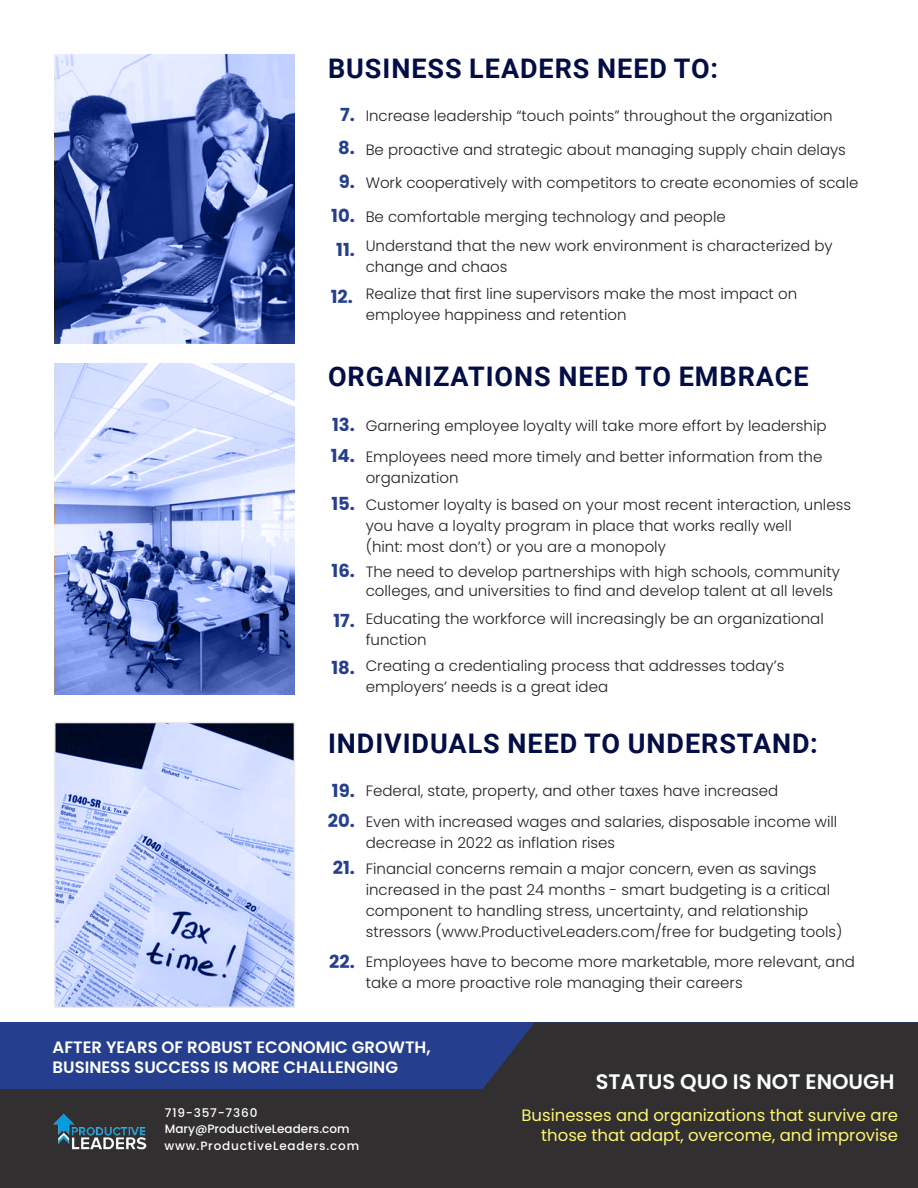
<style>
.page{position:relative;width:918px;height:1188px;background:#fff}
.page>*{position:absolute;margin:0;border:0;box-sizing:border-box;transform-origin:0 0}
.t1{font:700 27px "Roboto";letter-spacing:.035em;color:#030d46}
.t2{font:600 21px "Poppins";color:#fff}
.t3{font:700 18px "Poppins";color:#253f8e}
.t4{font:16.5px/19.8px "Poppins";color:#fff575;text-align:right}
.t5{font:600 16.5px "Poppins";color:#fff}
.t6{font:300 15px/21px "Poppins";color:#231f20}
.t7{font:500 12px "Poppins";letter-spacing:.07em;color:#fff}
.t8{font:500 12px "Poppins";color:#fff}
</style>
<div class="page">
<div style="left:0;top:1089px;width:918px;height:99px;background:#312f30"></div>
<div style="left:0;top:1022px;width:457px;height:67px;background:#253f8e"></div>
<svg style="left:457px;top:1022px;width:461px;height:67px;background:#2f303b"></svg>
<img style="left:55px;top:55px;width:239px;height:288px">
<img style="left:55px;top:364px;width:239px;height:331px">
<img style="left:57px;top:725px;width:235px;height:280px">
<div style="left:54px;top:722px;width:241px;height:286px;border:2px solid #eae8e9"></div>
<img style="left:53px;top:1113px;width:94px;height:36px">
<p class="t1" style="left:328px;top:49px;width:391px">BUSINESS LEADERS NEED TO:</p>
<p class="t3" style="left:340px;top:104px;width:16px">7.</p>
<p class="t3" style="left:338px;top:137px;width:18px">8.</p>
<p class="t3" style="left:339px;top:171px;width:18px">9.</p>
<p class="t3" style="left:331px;top:205px;width:25px">10.</p>
<p class="t3" style="left:336px;top:239px;width:20px">11.</p>
<p class="t3" style="left:331px;top:287px;width:24px">12.</p>
<p class="t6" style="left:366px;top:105px;width:468px">Increase leadership “touch points” throughout the organization</p>
<p class="t6" style="left:366px;top:139px;width:482px">Be proactive and strategic about managing supply chain delays</p>
<p class="t6" style="left:366px;top:172px;width:494px">Work cooperatively with competitors to create economies of scale</p>
<p class="t6" style="left:366px;top:206px;width:362px">Be comfortable merging technology and people</p>
<p class="t6" style="left:366px;top:235px;width:468px">Understand that the new work environment is characterized by change and chaos</p>
<p class="t6" style="left:366px;top:283px;width:433px">Realize that first line supervisors make the most impact on employee happiness and retention</p>
<p class="t1" style="left:328px;top:357px;width:482px">ORGANIZATIONS NEED TO EMBRACE</p>
<p class="t3" style="left:332px;top:414px;width:24px">13.</p>
<p class="t6" style="left:366px;top:415px;width:462px">Garnering employee loyalty will take more effort by leadership</p>
<p class="t3" style="left:331px;top:445px;width:26px">14.</p>
<p class="t6" style="left:366px;top:446px;width:458px">Employees need more timely and better information from the organization</p>
<p class="t3" style="left:331px;top:494px;width:25px">15.</p>
<p class="t6" style="left:366px;top:495px;width:487px">Customer loyalty is based on your most recent interaction, unless you have a loyalty program in place that works really well</p>
<p class="t6" style="left:366px;top:537px;width:302px">(hint: most don’t) or you are a monopoly</p>
<p class="t3" style="left:332px;top:560px;width:25px">16.</p>
<p class="t3" style="left:333px;top:611px;width:23px">17.</p>
<p class="t3" style="left:331px;top:657px;width:25px">18.</p>
<p class="t6" style="left:366px;top:562px;width:476px;line-height:19.5px">The need to develop partnerships with high schools, community colleges, and universities to find and develop talent at all levels</p>
<p class="t6" style="left:366px;top:609px;width:460px">Educating the workforce will increasingly be an organizational function</p>
<p class="t6" style="left:366px;top:655px;width:420px">Creating a credentialing process that addresses today’s employers’ needs is a great idea</p>
<p class="t1" style="left:328px;top:724px;width:491px">INDIVIDUALS NEED TO UNDERSTAND:</p>
<p class="t3" style="left:332px;top:780px;width:24px">19.</p>
<p class="t6" style="left:366px;top:781px;width:414px">Federal, state, property, and other taxes have increased</p>
<p class="t3" style="left:328px;top:810px;width:29px">20.</p>
<p class="t3" style="left:333px;top:858px;width:24px">21.</p>
<p class="t6" style="left:366px;top:811px;width:473px">Even with increased wages and salaries, disposable income will decrease in 2022 as inflation rises</p>
<p class="t6" style="left:366px;top:859px;width:478px">Financial concerns remain a major concern, even as savings increased in the past 24 months - smart budgeting is a critical component to handling stress, uncertainty, and relationship stressors (www.ProductiveLeaders.com/free for budgeting tools)</p>
<p class="t3" style="left:329px;top:951px;width:27px">22.</p>
<p class="t6" style="left:366px;top:952px;width:491px">Employees have to become more marketable, more relevant, and take a more proactive role managing their careers</p>
<p class="t5" style="left:53px;top:1038px;width:379px">AFTER YEARS OF ROBUST ECONOMIC GROWTH,</p>
<p class="t5" style="left:53px;top:1058px;width:347px">BUSINESS SUCCESS IS MORE CHALLENGING</p>
<p class="t7" style="left:165px;top:1106px;width:94px">719-357-7360</p>
<p class="t8" style="left:165px;top:1122px;width:186px">Mary@ProductiveLeaders.com</p>
<p class="t7" style="left:164px;top:1138px;width:196px">www.ProductiveLeaders.com</p>
<p class="t2" style="left:596px;top:1069px;width:300px">STATUS QUO IS NOT ENOUGH</p>
<p class="t4" style="left:521px;top:1105px;width:378px">Businesses and organizations that survive are those that adapt, overcome, and improvise</p>
</div>
